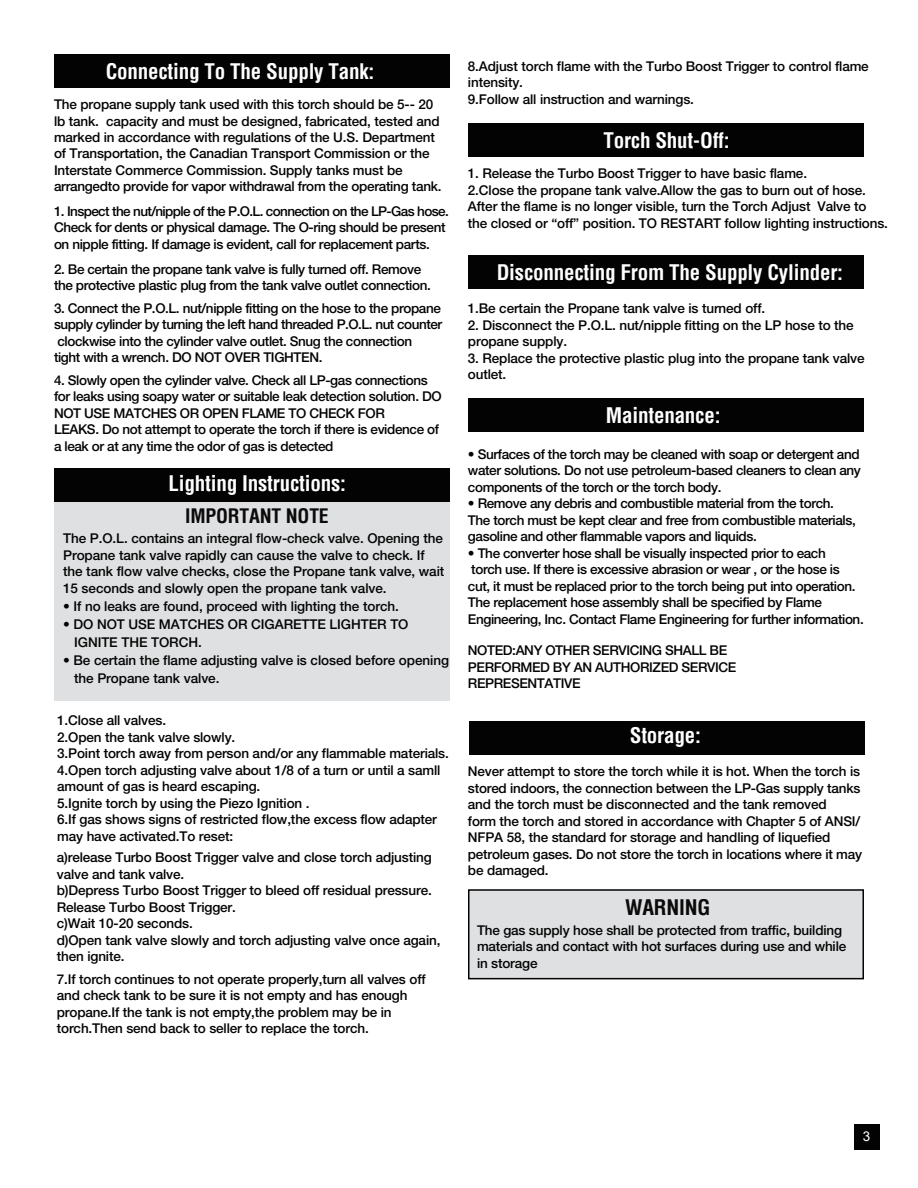
<style>
.page{position:relative;width:918px;height:1188px;background:#fff}
.page>*{position:absolute;margin:0;border:0;box-sizing:border-box;transform-origin:0 0}
.t1{font:700 condensed 21px "Helvetica";letter-spacing:-.01em;color:#fff}
.t2{font:700 condensed 21px "Helvetica";letter-spacing:-.01em;color:#0c0a0a}
.t3{font:700 condensed 19.5px "Helvetica";letter-spacing:-.01em;color:#0c0a0a}
.t4{font:500 13.5px/16.5px "Helvetica Neue";letter-spacing:-.01em;color:#030303}
.t5{font:500 13.5px/16.5px "Helvetica Neue";letter-spacing:-.03em;color:#030303}
.t6{font:13.5px "Arial";color:#fff}
</style>
<div class="page">
<div style="left:54px;top:54px;width:396px;height:33px;background:#030303"></div>
<div style="left:54px;top:468px;width:396px;height:33px;background:#030303"></div>
<div style="left:54px;top:502px;width:396px;height:198px;background:#dee0e1"></div>
<div style="left:468px;top:123px;width:396px;height:33px;background:#030303"></div>
<div style="left:468px;top:255px;width:396px;height:33px;background:#030303"></div>
<div style="left:469px;top:890px;width:394px;height:89px;background:#dee0e1"></div>
<div style="left:468px;top:889px;width:396px;height:90px;border:2px solid #030303"></div>
<div style="left:469px;top:722px;width:396px;height:33px;background:#030303"></div>
<div style="left:468px;top:398px;width:396px;height:33px;background:#030303"></div>
<div style="left:854px;top:1124px;width:25px;height:25px;background:#030303"></div>
<h1 class="t1" style="left:106px;top:57px;width:270px">Connecting To The Supply Tank:</h1>
<p class="t4" style="left:54px;top:96px;width:389px">The propane supply tank used with this torch should be 5-- 20 lb tank. capacity and must be designed, fabricated, tested and marked in accordance with regulations of the U.S. Department of Transportation, the Canadian Transport Commission or the Interstate Commerce Commission. Supply tanks must be arrangedto provide for vapor withdrawal from the operating tank.</p>
<p class="t5" style="left:54px;top:202px;width:396px">1. Inspect the nut/nipple of the P.O.L. connection on the LP-Gas hose.<br>Check for dents or physical damage. The O-ring should be present on nipple fitting. If damage is evident, call for replacement parts.</p>
<p class="t5" style="left:54px;top:261px;width:378px">2. Be certain the propane tank valve is fully turned off. Remove the protective plastic plug from the tank valve outlet connection.</p>
<p class="t5" style="left:54px;top:300px;width:390px">3. Connect the P.O.L. nut/nipple fitting on the hose to the propane supply cylinder by turning the left hand threaded P.O.L. nut counter clockwise into the cylinder valve outlet. Snug the connection<br>tight with a wrench. DO NOT OVER TIGHTEN.</p>
<p class="t5" style="left:54px;top:372px;width:389px">4. Slowly open the cylinder valve. Check all LP-gas connections for leaks using soapy water or suitable leak detection solution. DO NOT USE MATCHES OR OPEN FLAME TO CHECK FOR<br>LEAKS. Do not attempt to operate the torch if there is evidence of a leak or at any time the odor of gas is detected</p>
<h1 class="t1" style="left:169px;top:470px;width:179px">Lighting Instructions:</h1>
<h2 class="t3" style="left:185px;top:503px;width:145px">IMPORTANT NOTE</h2>
<p class="t4" style="left:63px;top:530px;width:383px">The P.O.L. contains an integral flow-check valve. Opening the Propane tank valve rapidly can cause the valve to check. If the tank flow valve checks, close the Propane tank valve, wait 15 seconds and slowly open the propane tank valve.</p>
<p class="t4" style="left:63px;top:598px;width:337px">• If no leaks are found, proceed with lighting the torch.</p>
<p class="t4" style="left:74px;top:615px;width:336px;line-height:18px;text-indent:-11px">• DO NOT USE MATCHES OR CIGARETTE LIGHTER TO<br>IGNITE THE TORCH.</p>
<p class="t4" style="left:74px;top:651px;width:376px;line-height:18px;text-indent:-11px">• Be certain the flame adjusting valve is closed before opening the Propane tank valve.</p>
<p class="t4" style="left:57px;top:712px;width:393px">1.Close all valves.<br>2.Open the tank valve slowly.<br>3.Point torch away from person and/or any flammable materials.<br>4.Open torch adjusting valve about 1/8 of a turn or until a samll amount of gas is heard escaping.<br>5.Ignite torch by using the Piezo Ignition .<br>6.If gas shows signs of restricted flow,the excess flow adapter may have activated.To reset:</p>
<p class="t4" style="left:57px;top:849px;width:385px">a)release Turbo Boost Trigger valve and close torch adjusting valve and tank valve.<br>b)Depress Turbo Boost Trigger to bleed off residual pressure.<br>Release Turbo Boost Trigger.<br>c)Wait 10-20 seconds.<br>d)Open tank valve slowly and torch adjusting valve once again, then ignite.</p>
<p class="t4" style="left:57px;top:971px;width:370px">7.If torch continues to not operate properly,turn all valves off and check tank to be sure it is not empty and has enough propane.If the tank is not empty,the problem may be in torch.Then send back to seller to replace the torch.</p>
<p class="t4" style="left:468px;top:58px;width:402px">8.Adjust torch flame with the Turbo Boost Trigger to control flame intensity.<br>9.Follow all instruction and warnings.</p>
<h1 class="t1" style="left:604px;top:127px;width:128px">Torch Shut-Off:</h1>
<p class="t4" style="left:468px;top:165px;width:422px">1. Release the Turbo Boost Trigger to have basic flame.<br>2.Close the propane tank valve.Allow the gas to burn out of hose.<br>After the flame is no longer visible, turn the Torch Adjust Valve to the closed or “off” position. TO RESTART follow lighting instructions.</p>
<h1 class="t1" style="left:497px;top:259px;width:348px">Disconnecting From The Supply Cylinder:</h1>
<p class="t4" style="left:468px;top:300px;width:299px">1.Be certain the Propane tank valve is turned off.</p>
<p class="t4" style="left:468px;top:316px;width:387px">2. Disconnect the P.O.L. nut/nipple fitting on the LP hose to the propane supply.</p>
<p class="t4" style="left:468px;top:349px;width:398px">3. Replace the protective plastic plug into the propane tank valve outlet.</p>
<h1 class="t1" style="left:606px;top:401px;width:116px">Maintenance:</h1>
<p class="t4" style="left:468px;top:446px;width:394px;text-align:justify">• Surfaces of the torch may be cleaned with soap or detergent and water solutions. Do not use petroleum-based cleaners to clean any components of the torch or the torch body.</p>
<p class="t5" style="left:468px;top:495px;width:389px">• Remove any debris and combustible material from the torch.<br>The torch must be kept clear and free from combustible materials, gasoline and other flammable vapors and liquids.</p>
<p class="t5" style="left:468px;top:545px;width:397px">• The converter hose shall be visually inspected prior to each<br>torch use. If there is excessive abrasion or wear , or the hose is<br>cut, it must be replaced prior to the torch being put into operation.<br>The replacement hose assembly shall be specified by Flame Engineering, Inc. Contact Flame Engineering for further information.</p>
<p class="t5" style="left:468px;top:642px;width:270px">NOTED:ANY OTHER SERVICING SHALL BE<br>PERFORMED BY AN AUTHORIZED SERVICE<br>REPRESENTATIVE</p>
<h1 class="t1" style="left:630px;top:722px;width:73px">Storage:</h1>
<p class="t4" style="left:468px;top:763px;width:396px">Never attempt to store the torch while it is hot. When the torch is stored indoors, the connection between the LP-Gas supply tanks and the torch must be disconnected and the tank removed<br>form the torch and stored in accordance with Chapter 5 of ANSI/ NFPA 58, the standard for storage and handling of liquefied petroleum gases. Do not store the torch in locations where it may be damaged.</p>
<h1 class="t2" style="left:625px;top:893px;width:87px">WARNING</h1>
<p class="t4" style="left:477px;top:922px;width:371px">The gas supply hose shall be protected from traffic, building materials and contact with hot surfaces during use and while in storage</p>
<p class="t6" style="left:863px;top:1127px;width:9px">3</p>
</div>
